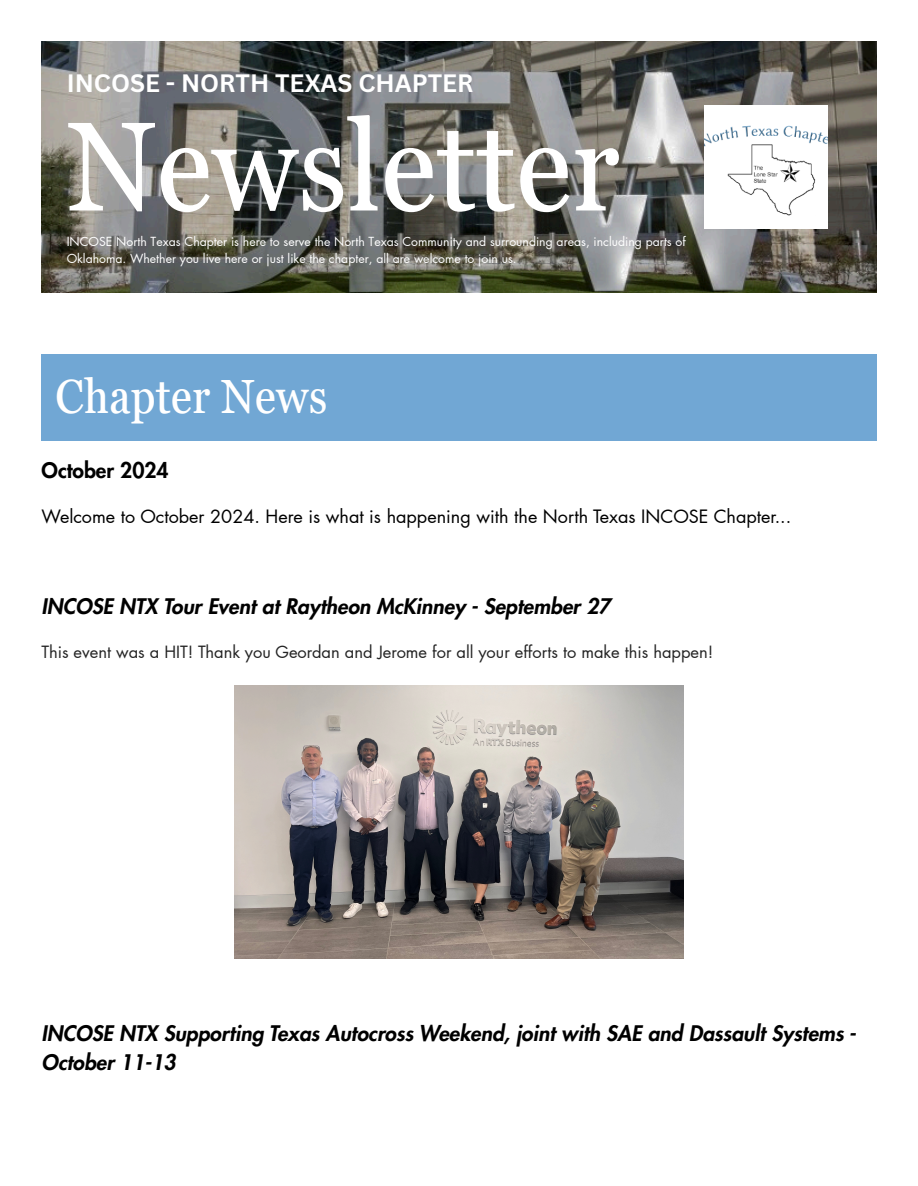
<style>
.page{position:relative;width:918px;height:1186px;background:#fff}
.page>*{position:absolute;margin:0;border:0;box-sizing:border-box;transform-origin:0 0}
.t1{font:condensed 126.3px "Georgia Pro";color:#fff}
.t2{font:condensed 48px "Georgia Pro";color:#fff}
.t3{font:700 24.45px "Canva Sans";color:#fff}
.t4{font:italic 800 21px/29.2px "Futura LT Pro";color:#000}
.t5{font:800 21px "Futura LT Pro";color:#000}
.t6{font:18px "Futura LT Pro";color:#000}
.t7{font:16.5px "Futura LT Pro";color:#242424}
.t8{font:12.3px/17.1px "Futura LT Pro";color:#fff}
</style>
<div class="page">
<img style="left:42px;top:42px;width:834px;height:250px">
<img style="left:704px;top:105px;width:124px;height:124px">
<div style="left:42px;top:354px;width:834px;height:86px;background:#71a7d4"></div>
<img style="left:234px;top:685px;width:450px;height:273px">
<p class="t3" style="left:67px;top:66px;width:408px">INCOSE - NORTH TEXAS CHAPTER</p>
<p class="t1" style="left:67px;top:95px;width:554px">Newsletter</p>
<p class="t8" style="left:67px;top:234px;width:621px">INCOSE North Texas Chapter is here to serve the North Texas Community and surrounding areas, including parts of<br>Oklahoma. Whether you live here or just like the chapter, all are welcome to join us.</p>
<p class="t2" style="left:55px;top:369px;width:274px">Chapter News</p>
<p class="t5" style="left:42px;top:461px;width:129px">October 2024</p>
<p class="t6" style="left:42px;top:508px;width:751px">Welcome to October 2024. Here is what is happening with the North Texas INCOSE Chapter...</p>
<p class="t4" style="left:42px;top:593px;width:570px">INCOSE NTX Tour Event at Raytheon McKinney - September 27</p>
<p class="t7" style="left:42px;top:645px;width:673px">This event was a HIT! Thank you Geordan and Jerome for all your efforts to make this happen!</p>
<p class="t4" style="left:42px;top:1019px;width:816px">INCOSE NTX Supporting Texas Autocross Weekend, joint with SAE and Dassault Systems -<br>October 11-13</p>
</div>
